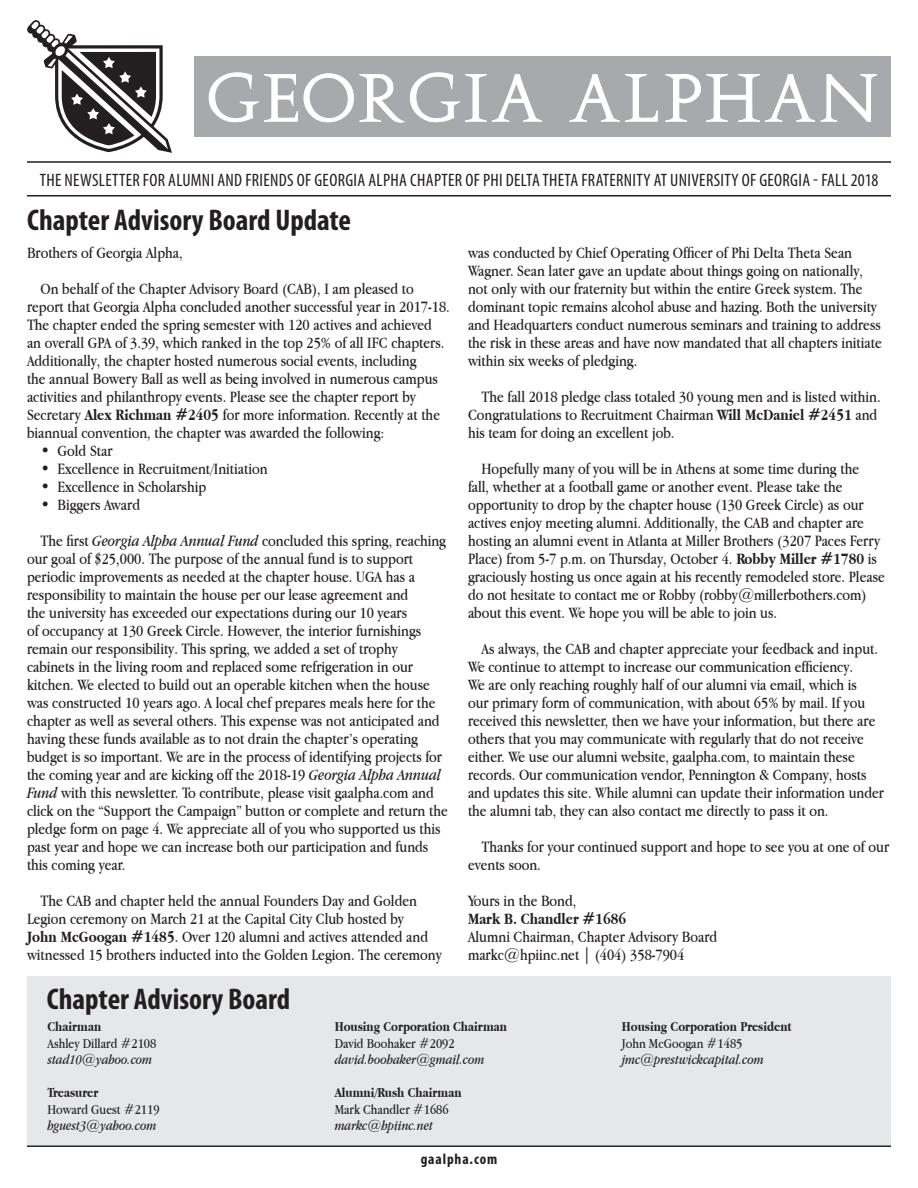
<style>
.page{position:relative;width:918px;height:1188px;background:#fff}
.page>*{position:absolute;margin:0;border:0;box-sizing:border-box;transform-origin:0 0}
.t1{font:63px "Augustus";letter-spacing:.04em;color:#fff}
.t2{font:700 condensed 30px "Myriad Pro";color:#231f20}
.t3{font:condensed 18px "Myriad Pro";letter-spacing:.02em;color:#231f20}
.List_Paragraph{font:16.5px/18px "Apple Garamond";color:#231f20}
.t4{font:700 condensed 15px "Myriad Pro";letter-spacing:.06em;color:#231f20}
.t5{font:italic 14.25px "Apple Garamond";color:#231f20}
.t6{font:700 14.25px "Apple Garamond";color:#231f20}
.t7{font:14.25px "Apple Garamond";color:#231f20}
.s1{font-weight:700}
.s2{font-style:italic}
</style>
<div class="page">
<div style="left:27px;top:976px;width:864px;height:169px;background:#e6e7e9"></div>
<hr style="left:27px;top:161px;width:864px;height:2px;background:#231f20">
<hr style="left:27px;top:195px;width:864px;height:1px;background:#231f20">
<svg style="left:27px;top:20px;width:145px;height:133px"></svg>
<div style="left:194px;top:56px;width:697px;height:81px;background:#a8a9ad"></div>
<svg style="left:209px;top:73px;width:89px;height:49px"></svg>
<svg style="left:304px;top:73px;width:238px;height:50px"></svg>
<svg style="left:569px;top:74px;width:89px;height:48px"></svg>
<svg style="left:665px;top:74px;width:212px;height:48px"></svg>
<hr style="left:27px;top:1145px;width:864px;height:2px;background:#231f20">
<p class="t1" style="left:207px;top:63px;width:672px">GEORGIA ALPHAN</p>
<p class="t3" style="left:40px;top:169px;width:840px">THE NEWSLETTER FOR ALUMNI AND FRIENDS OF GEORGIA ALPHA CHAPTER OF PHI DELTA THETA FRATERNITY AT UNIVERSITY OF GEORGIA - FALL 2018</p>
<p class="t2" style="left:27px;top:201px;width:326px">Chapter Advisory Board Update</p>
<p class="List_Paragraph" style="left:27px;top:243px;width:157px">Brothers of Georgia Alpha,</p>
<p class="List_Paragraph" style="left:27px;top:279px;width:424px;text-indent:14px">On behalf of the Chapter Advisory Board (CAB), I am pleased to report that Georgia Alpha concluded another successful year in 2017-18.<br>The chapter ended the spring semester with 120 actives and achieved an overall GPA of 3.39, which ranked in the top 25% of all IFC chapters.<br>Additionally, the chapter hosted numerous social events, including<br>the annual Bowery Ball as well as being involved in numerous campus activities and philanthropy events. Please see the chapter report by Secretary <span class="s1">Alex Richman #2405</span> for more information. Recently at the biannual convention, the chapter was awarded the following:</p>
<p class="List_Paragraph" style="left:40px;top:441px;width:74px">• Gold Star</p>
<p class="List_Paragraph" style="left:40px;top:459px;width:229px">• Excellence in Recruitment/Initiation</p>
<p class="List_Paragraph" style="left:40px;top:477px;width:167px">• Excellence in Scholarship</p>
<p class="List_Paragraph" style="left:40px;top:495px;width:101px">• Biggers Award</p>
<p class="List_Paragraph" style="left:27px;top:531px;width:422px;text-indent:14px">The first <span class="s2">Georgia Alpha Annual Fund</span> concluded this spring, reaching our goal of $25,000. The purpose of the annual fund is to support periodic improvements as needed at the chapter house. UGA has a responsibility to maintain the house per our lease agreement and<br>the university has exceeded our expectations during our 10 years<br>of occupancy at 130 Greek Circle. However, the interior furnishings remain our responsibility. This spring, we added a set of trophy cabinets in the living room and replaced some refrigeration in our kitchen. We elected to build out an operable kitchen when the house was constructed 10 years ago. A local chef prepares meals here for the chapter as well as several others. This expense was not anticipated and having these funds available as to not drain the chapter’s operating budget is so important. We are in the process of identifying projects for the coming year and are kicking off the 2018-19 <span class="s2">Georgia Alpha Annual Fund</span> with this newsletter. To contribute, please visit gaalpha.com and click on the “Support the Campaign” button or complete and return the pledge form on page 4. We appreciate all of you who supported us this past year and hope we can increase both our participation and funds this coming year.</p>
<p class="List_Paragraph" style="left:27px;top:891px;width:416px;text-indent:14px">The CAB and chapter held the annual Founders Day and Golden Legion ceremony on March 21 at the Capital City Club hosted by<br><span class="s1">John McGoogan #1485</span>. Over 120 alumni and actives attended and witnessed 15 brothers inducted into the Golden Legion. The ceremony</p>
<p class="t2" style="left:47px;top:981px;width:245px">Chapter Advisory Board</p>
<p class="List_Paragraph" style="left:468px;top:243px;width:415px">was conducted by Chief Operating Officer of Phi Delta Theta Sean Wagner. Sean later gave an update about things going on nationally, not only with our fraternity but within the entire Greek system. The dominant topic remains alcohol abuse and hazing. Both the university and Headquarters conduct numerous seminars and training to address the risk in these areas and have now mandated that all chapters initiate within six weeks of pledging.</p>
<p class="List_Paragraph" style="left:468px;top:387px;width:414px;text-indent:14px">The fall 2018 pledge class totaled 30 young men and is listed within.<br>Congratulations to Recruitment Chairman <span class="s1">Will McDaniel #2451</span> and his team for doing an excellent job.</p>
<p class="List_Paragraph" style="left:468px;top:459px;width:418px;text-indent:14px">Hopefully many of you will be in Athens at some time during the<br>fall, whether at a football game or another event. Please take the opportunity to drop by the chapter house (130 Greek Circle) as our actives enjoy meeting alumni. Additionally, the CAB and chapter are hosting an alumni event in Atlanta at Miller Brothers (3207 Paces Ferry Place) from 5-7 p.m. on Thursday, October 4. <span class="s1">Robby Miller #1780</span> is graciously hosting us once again at his recently remodeled store. Please do not hesitate to contact me or Robby (robby@millerbothers.com) about this event. We hope you will be able to join us.</p>
<p class="List_Paragraph" style="left:468px;top:639px;width:417px;text-indent:14px">As always, the CAB and chapter appreciate your feedback and input.<br>We continue to attempt to increase our communication efficiency.<br>We are only reaching roughly half of our alumni via email, which is<br>our primary form of communication, with about 65% by mail. If you received this newsletter, then we have your information, but there are others that you may communicate with regularly that do not receive either. We use our alumni website, gaalpha.com, to maintain these records. Our communication vendor, Pennington &amp; Company, hosts and updates this site. While alumni can update their information under the alumni tab, they can also contact me directly to pass it on.</p>
<p class="List_Paragraph" style="left:468px;top:837px;width:423px;text-indent:14px">Thanks for your continued support and hope to see you at one of our events soon.</p>
<p class="List_Paragraph" style="left:468px;top:891px;width:110px">Yours in the Bond,</p>
<p class="List_Paragraph" style="left:468px;top:909px;width:251px"><span class="s1">Mark B. Chandler #1686<br></span>Alumni Chairman, Chapter Advisory Board</p>
<p class="List_Paragraph" style="left:468px;top:945px;width:218px">markc@hpiinc.net | (404) 358-7904</p>
<p class="t6" style="left:48px;top:1019px;width:55px">Chairman</p>
<p class="t7" style="left:48px;top:1035px;width:110px">Ashley Dillard #2108</p>
<p class="t5" style="left:48px;top:1051px;width:106px">stad10@yahoo.com</p>
<p class="t6" style="left:48px;top:1085px;width:52px">Treasurer</p>
<p class="t7" style="left:48px;top:1101px;width:114px">Howard Guest #2119</p>
<p class="t5" style="left:48px;top:1117px;width:110px">hguest3@yahoo.com</p>
<p class="t6" style="left:335px;top:1019px;width:174px">Housing Corporation Chairman</p>
<p class="t7" style="left:335px;top:1035px;width:122px">David Boohaker #2092</p>
<p class="t5" style="left:335px;top:1051px;width:151px">david.boohaker@gmail.com</p>
<p class="t6" style="left:335px;top:1085px;width:128px">Alumni/Rush Chairman</p>
<p class="t7" style="left:335px;top:1101px;width:116px">Mark Chandler #1686</p>
<p class="t5" style="left:335px;top:1117px;width:100px">markc@hpiinc.net</p>
<p class="t4" style="left:421px;top:1150px;width:78px">gaalpha.com</p>
<p class="t6" style="left:622px;top:1019px;width:171px">Housing Corporation President</p>
<p class="t7" style="left:622px;top:1035px;width:122px">John McGoogan #1485</p>
<p class="t5" style="left:622px;top:1051px;width:143px">jmc@prestwickcapital.com</p>
</div>
